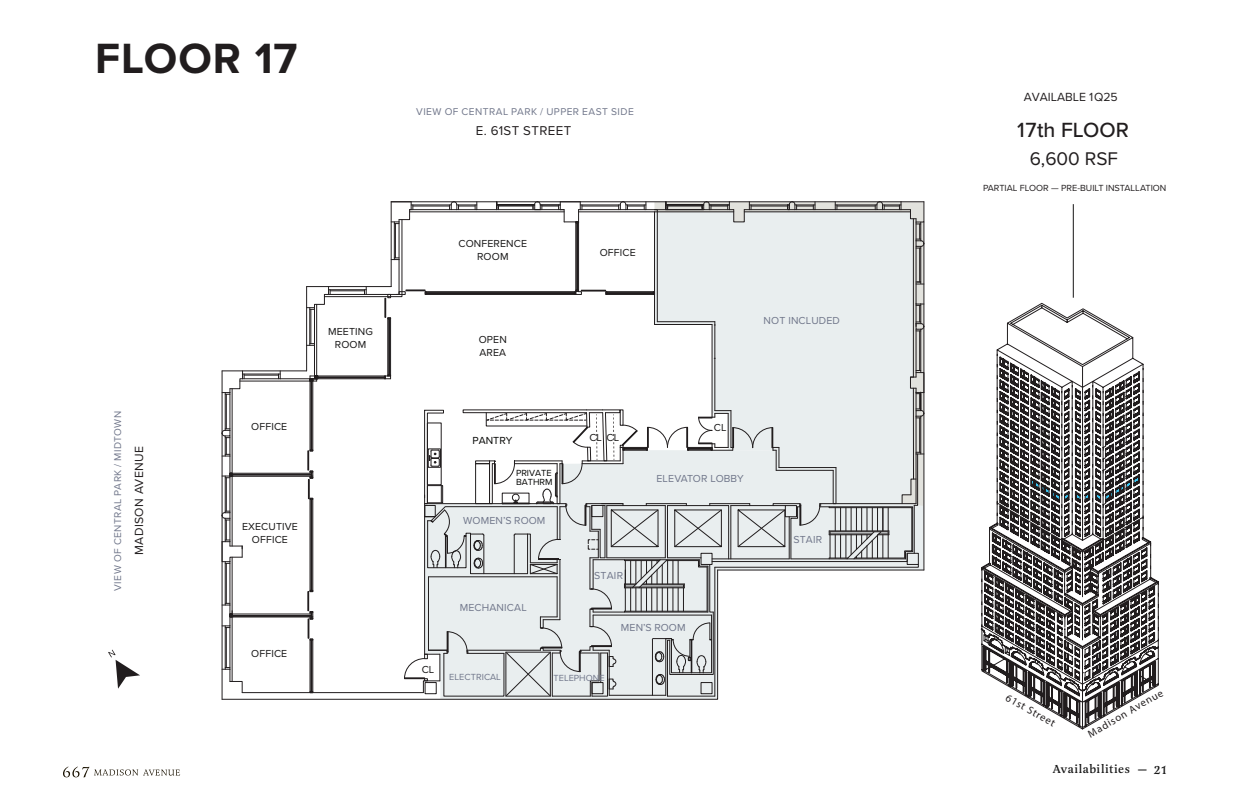
<style>
.page{position:relative;width:1242px;height:810px;background:#fff}
.page>*{position:absolute;margin:0;border:0;box-sizing:border-box;transform-origin:0 0}
.t1{font:700 43.8px "Proxima Nova";letter-spacing:.02em;color:#211d1e}
.t2{font:500 21.3px "Proxima Nova";color:#211d1e}
.t3{font:19px "Proxima Nova";color:#211d1e}
.t4{font:13.3px "Proxima Nova";letter-spacing:.03em;color:#211d1e}
.t5{font:12.2px "Proxima Nova";letter-spacing:.035em;color:#211d1e}
.t6{font:12.2px "Proxima Nova";color:#231f20}
.t7{font:500 12px "Latienne Pro";letter-spacing:.04em;color:#171717}
.t8{font:10.7px "Myriad Pro";color:#231f20}
.t9{font:10.6px "Proxima Nova";color:#040503}
.t10{font:10.5px/12.6px "Proxima Nova";letter-spacing:.015em;color:#161515;text-align:center}
.t11{font:10.5px "Proxima Nova";letter-spacing:.015em;color:#70768a}
.t12{font:10.2px "Proxima Nova";letter-spacing:.045em;color:#70768a}
.t13{font:9.2px "Proxima Nova";color:#211d1e}
.t14{font:9.2px "Proxima Nova";color:#70768a}
.t15{font:9.2px/9.2px "Proxima Nova";color:#040503}
</style>
<div class="page">
<svg style="left:108px;top:650px;width:32px;height:39px"></svg>
<div style="left:711px;top:212px;width:202px;height:158px;background:#e9eeef"></div>
<hr style="left:924px;top:222px;width:1px;height:348px;background:#211d1e">
<hr style="left:222px;top:371px;width:1px;height:328px;background:#211d1e">
<hr style="left:280px;top:379px;width:34px;height:1px;background:#211d1e">
<hr style="left:222px;top:371px;width:85px;height:1px;background:#211d1e">
<hr style="left:306px;top:287px;width:1px;height:84px;background:#211d1e">
<hr style="left:729px;top:202px;width:172px;height:1px;background:#211d1e">
<hr style="left:391px;top:202px;width:275px;height:1px;background:#211d1e">
<hr style="left:232px;top:557px;width:1px;height:58px;background:#211d1e">
<hr style="left:744px;top:212px;width:166px;height:1px;background:#211d1e">
<hr style="left:410px;top:212px;width:154px;height:1px;background:#211d1e">
<hr style="left:913px;top:219px;width:1px;height:158px;background:#211d1e">
<hr style="left:579px;top:212px;width:155px;height:1px;background:#211d1e">
<hr style="left:232px;top:389px;width:1px;height:157px;background:#211d1e">
<hr style="left:240px;top:381px;width:77px;height:1px;background:#211d1e">
<hr style="left:317px;top:304px;width:1px;height:77px;background:#211d1e">
<hr style="left:920px;top:248px;width:1px;height:34px;background:#211d1e">
<hr style="left:921px;top:246px;width:1px;height:38px;background:#211d1e">
<hr style="left:916px;top:246px;width:1px;height:38px;background:#211d1e">
<hr style="left:225px;top:562px;width:1px;height:43px;background:#211d1e">
<hr style="left:226px;top:563px;width:1px;height:40px;background:#211d1e">
<hr style="left:230px;top:562px;width:1px;height:43px;background:#211d1e">
<hr style="left:226px;top:478px;width:1px;height:33px;background:#211d1e">
<hr style="left:225px;top:476px;width:1px;height:37px;background:#211d1e">
<hr style="left:230px;top:476px;width:1px;height:37px;background:#211d1e">
<hr style="left:226px;top:394px;width:1px;height:35px;background:#211d1e">
<hr style="left:225px;top:393px;width:1px;height:37px;background:#211d1e">
<hr style="left:230px;top:393px;width:1px;height:37px;background:#211d1e">
<hr style="left:242px;top:374px;width:38px;height:1px;background:#211d1e">
<hr style="left:244px;top:375px;width:35px;height:1px;background:#211d1e">
<hr style="left:242px;top:379px;width:38px;height:1px;background:#211d1e">
<svg style="left:222px;top:371px;width:23px;height:24px"></svg>
<svg style="left:278px;top:371px;width:3px;height:8px"></svg>
<hr style="left:310px;top:308px;width:1px;height:37px;background:#211d1e">
<hr style="left:311px;top:309px;width:1px;height:35px;background:#211d1e">
<hr style="left:314px;top:308px;width:1px;height:37px;background:#211d1e">
<hr style="left:920px;top:331px;width:1px;height:40px;background:#211d1e">
<hr style="left:921px;top:329px;width:1px;height:43px;background:#211d1e">
<hr style="left:916px;top:329px;width:1px;height:43px;background:#211d1e">
<hr style="left:413px;top:206px;width:37px;height:1px;background:#211d1e">
<hr style="left:411px;top:205px;width:40px;height:1px;background:#211d1e">
<hr style="left:411px;top:209px;width:40px;height:1px;background:#211d1e">
<hr style="left:497px;top:205px;width:38px;height:1px;background:#211d1e">
<hr style="left:499px;top:206px;width:34px;height:1px;background:#211d1e">
<hr style="left:497px;top:209px;width:38px;height:1px;background:#211d1e">
<hr style="left:582px;top:206px;width:37px;height:1px;background:#211d1e">
<hr style="left:580px;top:205px;width:40px;height:1px;background:#211d1e">
<hr style="left:580px;top:209px;width:40px;height:1px;background:#211d1e">
<hr style="left:749px;top:205px;width:40px;height:1px;background:#211d1e">
<hr style="left:751px;top:206px;width:37px;height:1px;background:#211d1e">
<hr style="left:749px;top:209px;width:40px;height:1px;background:#211d1e">
<svg style="left:744px;top:202px;width:8px;height:8px"></svg>
<hr style="left:837px;top:206px;width:38px;height:1px;background:#211d1e">
<hr style="left:835px;top:209px;width:42px;height:1px;background:#211d1e">
<hr style="left:835px;top:205px;width:42px;height:1px;background:#211d1e">
<svg style="left:449px;top:202px;width:50px;height:8px"></svg>
<svg style="left:788px;top:202px;width:50px;height:8px"></svg>
<svg style="left:875px;top:202px;width:50px;height:47px;background:#cacccc"></svg>
<svg style="left:222px;top:570px;width:496px;height:130px"></svg>
<hr style="left:552px;top:696px;width:38px;height:1px;background:#211d1e">
<hr style="left:506px;top:696px;width:44px;height:1px;background:#211d1e">
<hr style="left:667px;top:696px;width:48px;height:1px;background:#211d1e">
<hr style="left:715px;top:322px;width:1px;height:89px;background:#211d1e">
<hr style="left:712px;top:324px;width:1px;height:93px;background:#211d1e">
<svg style="left:221px;top:429px;width:23px;height:58px"></svg>
<svg style="left:221px;top:603px;width:23px;height:25px"></svg>
<svg style="left:222px;top:511px;width:21px;height:53px"></svg>
<svg style="left:916px;top:282px;width:9px;height:50px"></svg>
<div style="left:425px;top:292px;width:151px;height:3px;border:1px solid #211d1e"></div>
<div style="left:606px;top:292px;width:49px;height:3px;border:1px solid #211d1e"></div>
<div style="left:388px;top:318px;width:3px;height:58px;border:1px solid #211d1e"></div>
<hr style="left:315px;top:379px;width:70px;height:1px;background:#211d1e">
<hr style="left:315px;top:376px;width:70px;height:1px;background:#211d1e">
<div style="left:310px;top:380px;width:3px;height:71px;border:1px solid #211d1e"></div>
<div style="left:310px;top:498px;width:3px;height:94px;border:1px solid #211d1e"></div>
<div style="left:310px;top:639px;width:3px;height:54px;border:1px solid #211d1e"></div>
<hr style="left:607px;top:293px;width:46px;height:1px;background:#211d1e">
<hr style="left:427px;top:293px;width:147px;height:1px;background:#211d1e">
<hr style="left:389px;top:319px;width:1px;height:56px;background:#211d1e">
<svg style="left:384px;top:374px;width:7px;height:5px"></svg>
<hr style="left:316px;top:377px;width:68px;height:1px;background:#211d1e">
<svg style="left:298px;top:343px;width:32px;height:51px"></svg>
<hr style="left:311px;top:381px;width:1px;height:69px;background:#211d1e">
<hr style="left:311px;top:500px;width:1px;height:90px;background:#211d1e">
<div style="left:230px;top:473px;width:80px;height:3px;border:1px solid #211d1e"></div>
<hr style="left:230px;top:476px;width:83px;height:1px;background:#211d1e">
<hr style="left:230px;top:617px;width:83px;height:1px;background:#211d1e">
<hr style="left:311px;top:641px;width:1px;height:50px;background:#211d1e">
<hr style="left:232px;top:474px;width:79px;height:1px;background:#211d1e">
<hr style="left:232px;top:616px;width:79px;height:1px;background:#211d1e">
<hr style="left:232px;top:615px;width:79px;height:1px;background:#211d1e">
<svg style="left:307px;top:202px;width:120px;height:118px"></svg>
<svg style="left:308px;top:449px;width:5px;height:51px"></svg>
<svg style="left:308px;top:590px;width:5px;height:51px"></svg>
<svg style="left:618px;top:202px;width:116px;height:124px"></svg>
<hr style="left:578px;top:222px;width:1px;height:69px;background:#211d1e">
<hr style="left:576px;top:222px;width:1px;height:69px;background:#211d1e">
<svg style="left:533px;top:202px;width:50px;height:22px"></svg>
<svg style="left:574px;top:290px;width:34px;height:5px"></svg>
<hr style="left:577px;top:223px;width:1px;height:67px;background:#211d1e">
<svg style="left:981px;top:303px;width:178px;height:426px"></svg>
<hr style="left:1073px;top:204px;width:1px;height:94px;background:#161515">
<svg style="left:404px;top:370px;width:521px;height:326px"></svg>
<svg style="left:63px;top:767px;width:117px;height:10px"></svg>
<h1 class="t1" style="left:95px;top:26px;width:204px">FLOOR 17</h1>
<p class="t12" style="left:110px;top:591px;width:181px;rotate:-90deg">VIEW OF CENTRAL PARK / MIDTOWN</p>
<p class="t5" style="left:130px;top:555px;width:111px;rotate:-90deg">MADISON AVENUE</p>
<p class="t10" style="left:251px;top:419px;width:37px">OFFICE</p>
<p class="t10" style="left:328px;top:325px;width:46px">MEETING<br>ROOM</p>
<p class="t10" style="left:242px;top:520px;width:57px">EXECUTIVE<br>OFFICE</p>
<p class="t10" style="left:251px;top:647px;width:37px">OFFICE</p>
<p class="t12" style="left:416px;top:104px;width:219px">VIEW OF CENTRAL PARK / UPPER EAST SIDE</p>
<p class="t4" style="left:476px;top:120px;width:97px">E. 61ST STREET</p>
<p class="t10" style="left:459px;top:237px;width:70px">CONFERENCE<br>ROOM</p>
<p class="t10" style="left:479px;top:333px;width:30px;text-align:left">OPEN<br>AREA</p>
<p class="t10" style="left:600px;top:245px;width:37px">OFFICE</p>
<p class="t11" style="left:764px;top:312px;width:78px">NOT INCLUDED</p>
<p class="t9" style="left:473px;top:433px;width:41px">PANTRY</p>
<p class="t15" style="left:516px;top:468px;width:38px">PRIVATE<br>BATHRM</p>
<p class="t11" style="left:463px;top:513px;width:84px">WOMEN’S ROOM</p>
<p class="t10" style="left:589px;top:430px;width:31px">CL CL</p>
<p class="t10" style="left:714px;top:420px;width:14px">CL</p>
<p class="t11" style="left:657px;top:471px;width:89px">ELEVATOR LOBBY</p>
<p class="t10" style="left:422px;top:663px;width:14px">CL</p>
<p class="t11" style="left:460px;top:600px;width:69px">MECHANICAL</p>
<p class="t11" style="left:594px;top:568px;width:30px">STAIR</p>
<p class="t11" style="left:621px;top:620px;width:66px">MEN’S ROOM</p>
<p class="t14" style="left:449px;top:670px;width:53px">ELECTRICAL</p>
<p class="t14" style="left:554px;top:671px;width:53px">TELEPHONE</p>
<p class="t11" style="left:793px;top:532px;width:30px">STAIR</p>
<p class="t6" style="left:1024px;top:88px;width:95px">AVAILABLE 1Q25</p>
<h2 class="t2" style="left:1017px;top:114px;width:113px">17th FLOOR</h2>
<h3 class="t3" style="left:1030px;top:144px;width:90px">6,600 RSF</h3>
<p class="t13" style="left:983px;top:182px;width:185px">PARTIAL FLOOR — PRE-BUILT INSTALLATION</p>
<p class="t8" style="left:1086px;top:729px;width:87px;rotate:-30deg">Madison Avenue</p>
<p class="t8" style="left:1010px;top:691px;width:57px;rotate:30deg">61st Street</p>
<p class="t7" style="left:1053px;top:762px;width:116px">Availabilities — 21</p>
</div>
